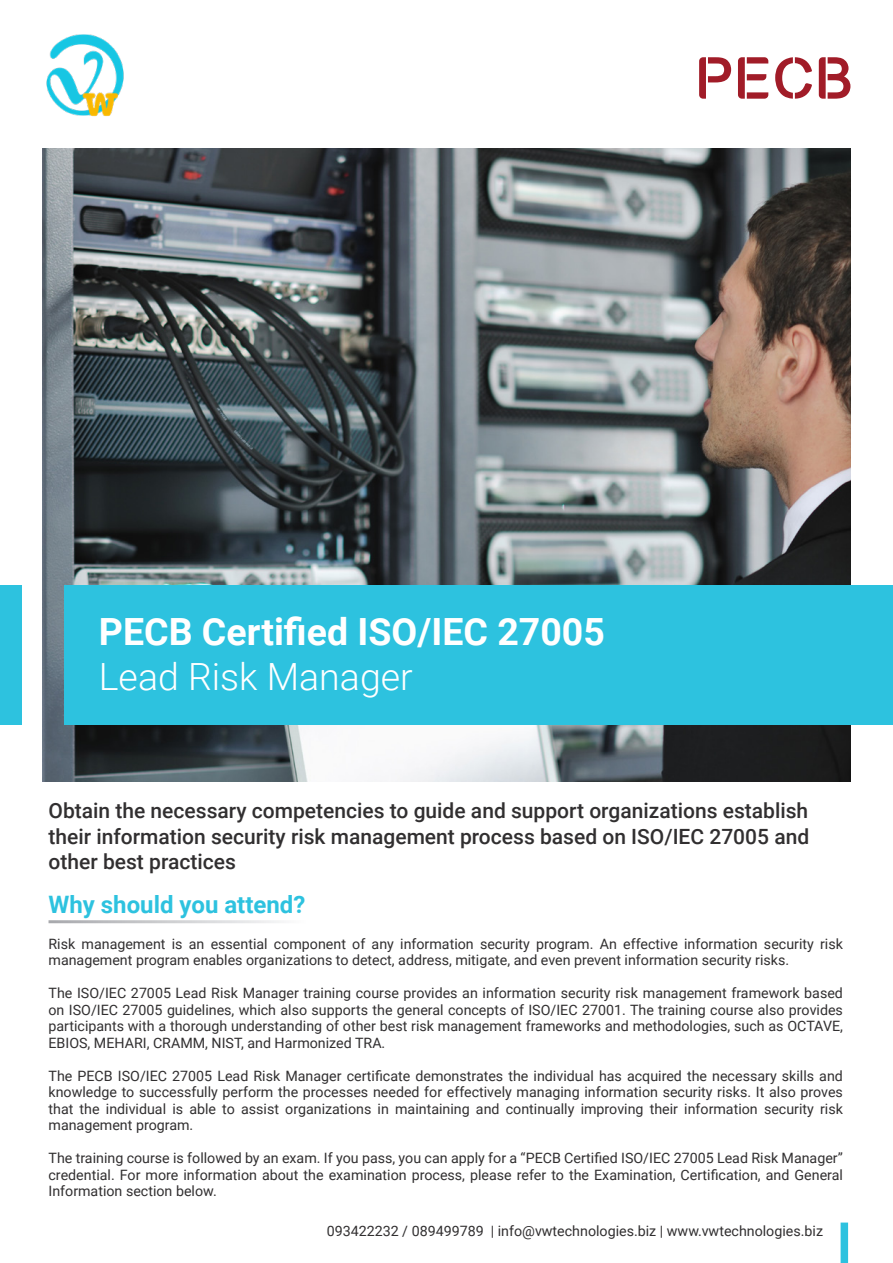
<style>
.page{position:relative;width:893px;height:1263px;background:#fff}
.page>*{position:absolute;margin:0;border:0;box-sizing:border-box;transform-origin:0 0}
.t1{font:700 37.5px "Roboto";color:#fff}
.t2{font:300 37.5px "Roboto";color:#fff}
.t3{font:700 24px "Roboto";color:#2dc2df}
.t4{font:500 21px/25.2px "Roboto";color:#312f30;text-align:justify}
.Bullet_Points{font:14.25px/16.5px "Roboto";color:#312f30;text-align:justify}
</style>
<div class="page">
<img style="left:43px;top:149px;width:807px;height:632px">
<div style="left:65px;top:585px;width:828px;height:139px;background:#2dc2df"></div>
<div style="left:0;top:585px;width:21px;height:139px;background:#2dc2df"></div>
<svg style="left:699px;top:57px;width:32px;height:42px"></svg>
<svg style="left:738px;top:57px;width:30px;height:42px"></svg>
<svg style="left:775px;top:57px;width:37px;height:42px"></svg>
<svg style="left:819px;top:57px;width:31px;height:42px"></svg>
<div style="left:841px;top:1222px;width:7px;height:41px;background:#2dc2df"></div>
<img style="left:46px;top:34px;width:78px;height:83px">
<p class="t1" style="left:99px;top:605px;width:508px">PECB Certified ISO/IEC 27005</p>
<p class="t2" style="left:99px;top:650px;width:315px">Lead Risk Manager</p>
<p class="t4" style="left:49px;top:797px;width:762px">Obtain the necessary competencies to guide and support organizations establish their information security risk management process based on ISO/IEC 27005 and other best practices</p>
<p class="t3" style="left:49px;top:887px;width:258px">Why should you attend?</p>
<p class="Bullet_Points" style="left:49px;top:935px;width:796px">Risk management is an essential component of any information security program. An effective information security risk management program enables organizations to detect, address, mitigate, and even prevent information security risks.</p>
<p class="Bullet_Points" style="left:49px;top:984px;width:796px">The ISO/IEC 27005 Lead Risk Manager training course provides an information security risk management framework based on ISO/IEC 27005 guidelines, which also supports the general concepts of ISO/IEC 27001. The training course also provides participants with a thorough understanding of other best risk management frameworks and methodologies, such as OCTAVE, EBIOS, MEHARI, CRAMM, NIST, and Harmonized TRA.</p>
<p class="Bullet_Points" style="left:49px;top:1067px;width:796px">The PECB ISO/IEC 27005 Lead Risk Manager certificate demonstrates the individual has acquired the necessary skills and knowledge to successfully perform the processes needed for effectively managing information security risks. It also proves that the individual is able to assist organizations in maintaining and continually improving their information security risk management program.</p>
<p class="Bullet_Points" style="left:49px;top:1149px;width:796px">The training course is followed by an exam. If you pass, you can apply for a “PECB Certified ISO/IEC 27005 Lead Risk Manager” credential. For more information about the examination process, please refer to the Examination, Certification, and General Information section below.</p>
<p class="Bullet_Points" style="left:327px;top:1222px;width:498px">093422232 / 089499789 | info@vwtechnologies.biz | www.vwtechnologies.biz</p>
</div>
